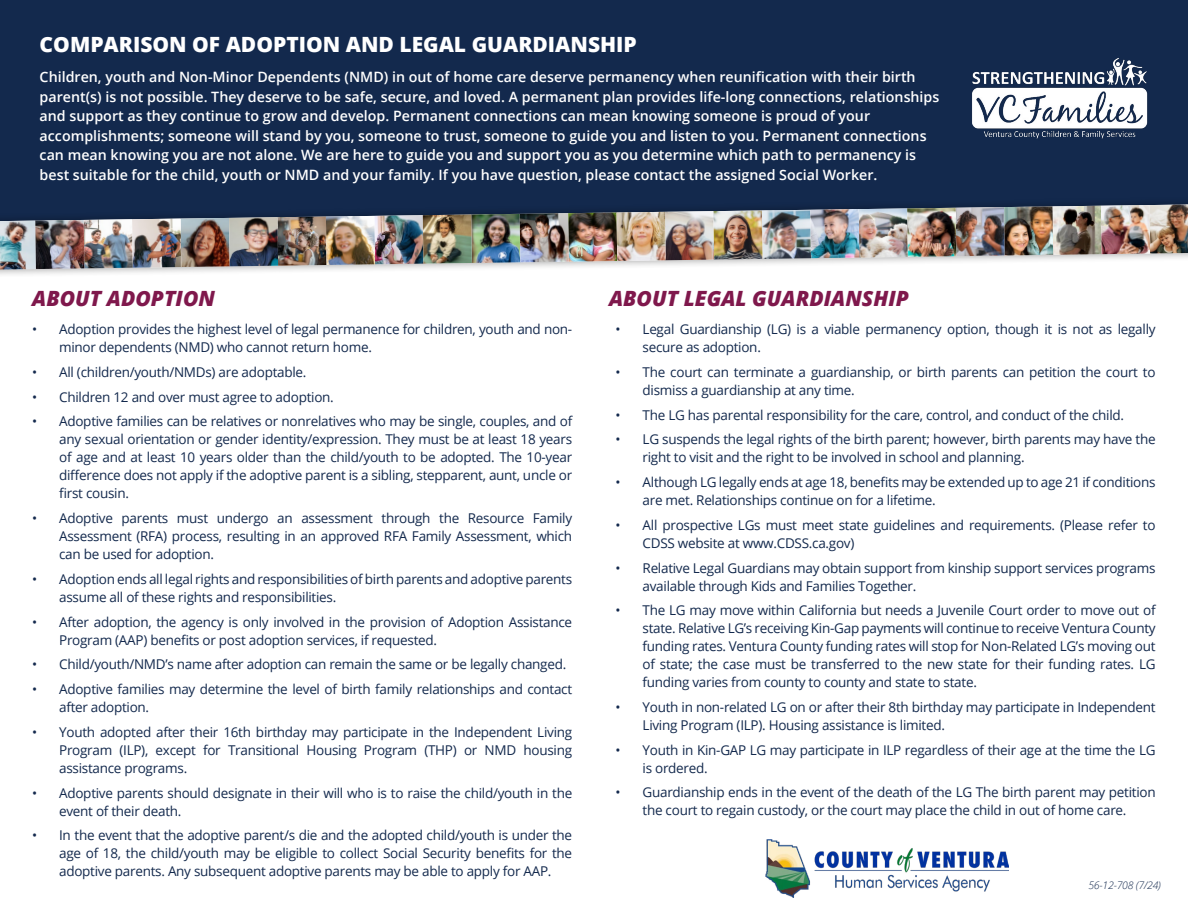
<style>
.page{position:relative;width:1188px;height:918px;background:#fff}
.page>*{position:absolute;margin:0;border:0;box-sizing:border-box;transform-origin:0 0}
.t1{font:800 21px "Open Sans";color:#fff}
.t2{font:italic 800 21px "Open Sans";color:#7f184c}
.t3{font:600 14.25px/19.5px "Open Sans";color:#fff}
.t4{font:13.5px/18px "Open Sans";letter-spacing:-.02em;color:#13294d}
.t5{font:italic 300 10.5px "Open Sans";letter-spacing:-.02em;color:#13294d}
</style>
<div class="page">
<div style="left:0;top:0;width:1188px;height:243px;background:#13294d"></div>
<div style="left:0;top:195px;width:1188px;height:86px;background:#000;opacity:.4"></div>
<svg style="left:0;top:205px;width:1188px;height:65px"></svg>
<img style="left:520px;top:213px;width:97px;height:49px">
<img style="left:181px;top:218px;width:49px;height:49px">
<img style="left:956px;top:206px;width:146px;height:50px">
<img style="left:0;top:221px;width:36px;height:49px">
<img style="left:763px;top:210px;width:48px;height:49px">
<img style="left:374px;top:214px;width:146px;height:50px">
<img style="left:1101px;top:205px;width:87px;height:49px">
<img style="left:617px;top:210px;width:146px;height:51px">
<img style="left:229px;top:216px;width:146px;height:50px">
<img style="left:35px;top:219px;width:146px;height:50px">
<img style="left:810px;top:208px;width:146px;height:50px">
<img style="left:972px;top:58px;width:176px;height:81px">
<img style="left:766px;top:839px;width:242px;height:58px">
<h1 class="t1" style="left:40px;top:29px;width:599px">COMPARISON OF ADOPTION AND LEGAL GUARDIANSHIP</h1>
<p class="t3" style="left:40px;top:67px;width:901px">Children, youth and Non-Minor Dependents (NMD) in out of home care deserve permanency when reunification with their birth parent(s) is not possible. They deserve to be safe, secure, and loved. A permanent plan provides life-long connections, relationships and support as they continue to grow and develop. Permanent connections can mean knowing someone is proud of your accomplishments; someone will stand by you, someone to trust, someone to guide you and listen to you. Permanent connections can mean knowing you are not alone. We are here to guide you and support you as you determine which path to permanency is best suitable for the child, youth or NMD and your family. If you have question, please contact the assigned Social Worker.</p>
<h1 class="t2" style="left:32px;top:282px;width:184px">ABOUT ADOPTION</h1>
<p class="t4" style="left:59px;top:320px;width:515px;text-indent:-27px">• Adoption provides the highest level of legal permanence for children, youth and non&shy;minor dependents (NMD) who cannot return home.</p>
<p class="t4" style="left:32px;top:363px;width:276px">• All (children/youth/NMDs) are adoptable.</p>
<p class="t4" style="left:32px;top:387px;width:303px">• Children 12 and over must agree to adoption.</p>
<p class="t4" style="left:59px;top:412px;width:515px;text-align:justify;text-indent:-27px">• Adoptive families can be relatives or nonrelatives who may be single, couples, and of any sexual orientation or gender identity/expression. They must be at least 18 years of age and at least 10 years older than the child/youth to be adopted. The 10-year difference does not apply if the adoptive parent is a sibling, stepparent, aunt, uncle or first cousin.</p>
<p class="t4" style="left:59px;top:509px;width:515px;text-align:justify;text-indent:-27px">• Adoptive parents must undergo an assessment through the Resource Family Assessment (RFA) process, resulting in an approved RFA Family Assessment, which can be used for adoption.</p>
<p class="t4" style="left:59px;top:570px;width:515px;text-indent:-27px">• Adoption ends all legal rights and responsibilities of birth parents and adoptive parents assume all of these rights and responsibilities.</p>
<p class="t4" style="left:59px;top:612px;width:515px;text-indent:-27px">• After adoption, the agency is only involved in the provision of Adoption Assistance<br>Program (AAP) benefits or post adoption services, if requested.</p>
<p class="t4" style="left:32px;top:655px;width:536px">• Child/youth/NMD’s name after adoption can remain the same or be legally changed.</p>
<p class="t4" style="left:59px;top:680px;width:515px;text-indent:-27px">• Adoptive families may determine the level of birth family relationships and contact after adoption.</p>
<p class="t4" style="left:59px;top:723px;width:515px;text-align:justify;text-indent:-27px">• Youth adopted after their 16th birthday may participate in the Independent Living Program (ILP), except for Transitional Housing Program (THP) or NMD housing assistance programs.</p>
<p class="t4" style="left:59px;top:783px;width:515px;text-indent:-27px">• Adoptive parents should designate in their will who is to raise the child/youth in the event of their death.</p>
<p class="t4" style="left:59px;top:826px;width:515px;text-align:justify;text-indent:-27px">• In the event that the adoptive parent/s die and the adopted child/youth is under the age of 18, the child/youth may be eligible to collect Social Security benefits for the adoptive parents. Any subsequent adoptive parents may be able to apply for AAP.</p>
<h1 class="t2" style="left:609px;top:282px;width:301px">ABOUT LEGAL GUARDIANSHIP</h1>
<p class="t4" style="left:643px;top:320px;width:515px;text-indent:-27px">• Legal Guardianship (LG) is a viable permanency option, though it is not as legally secure as adoption.</p>
<p class="t4" style="left:643px;top:363px;width:515px;text-indent:-27px">• The court can terminate a guardianship, or birth parents can petition the court to dismiss a guardianship at any time.</p>
<p class="t4" style="left:616px;top:405px;width:510px">• The LG has parental responsibility for the care, control, and conduct of the child.</p>
<p class="t4" style="left:643px;top:430px;width:515px;text-indent:-27px">• LG suspends the legal rights of the birth parent; however, birth parents may have the right to visit and the right to be involved in school and planning.</p>
<p class="t4" style="left:643px;top:473px;width:515px;text-indent:-27px">• Although LG legally ends at age 18, benefits may be extended up to age 21 if conditions are met. Relationships continue on for a lifetime.</p>
<p class="t4" style="left:643px;top:516px;width:515px;text-indent:-27px">• All prospective LGs must meet state guidelines and requirements. (Please refer to<br>CDSS website at www.CDSS.ca.gov)</p>
<p class="t4" style="left:643px;top:558px;width:515px;text-indent:-27px">• Relative Legal Guardians may obtain support from kinship support services programs available through Kids and Families Together.</p>
<p class="t4" style="left:643px;top:601px;width:515px;text-align:justify;text-indent:-27px">• The LG may move within California but needs a Juvenile Court order to move out of state. Relative LG’s receiving Kin-Gap payments will continue to receive Ventura County funding rates. Ventura County funding rates will stop for Non-Related LG’s moving out of state; the case must be transferred to the new state for their funding rates. LG funding varies from county to county and state to state.</p>
<p class="t4" style="left:643px;top:698px;width:515px;text-indent:-27px">• Youth in non-related LG on or after their 8th birthday may participate in Independent<br>Living Program (ILP). Housing assistance is limited.</p>
<p class="t4" style="left:643px;top:740px;width:515px;text-indent:-27px">• Youth in Kin-GAP LG may participate in ILP regardless of their age at the time the LG is ordered.</p>
<p class="t4" style="left:616px;top:783px;width:542px;text-align:center">• Guardianship ends in the event of the death of the LG The birth parent may petition the court to regain custody, or the court may place the child in out of home care.</p>
<p class="t5" style="left:1088px;top:878px;width:74px">56-12-708 (7/24)</p>
</div>
